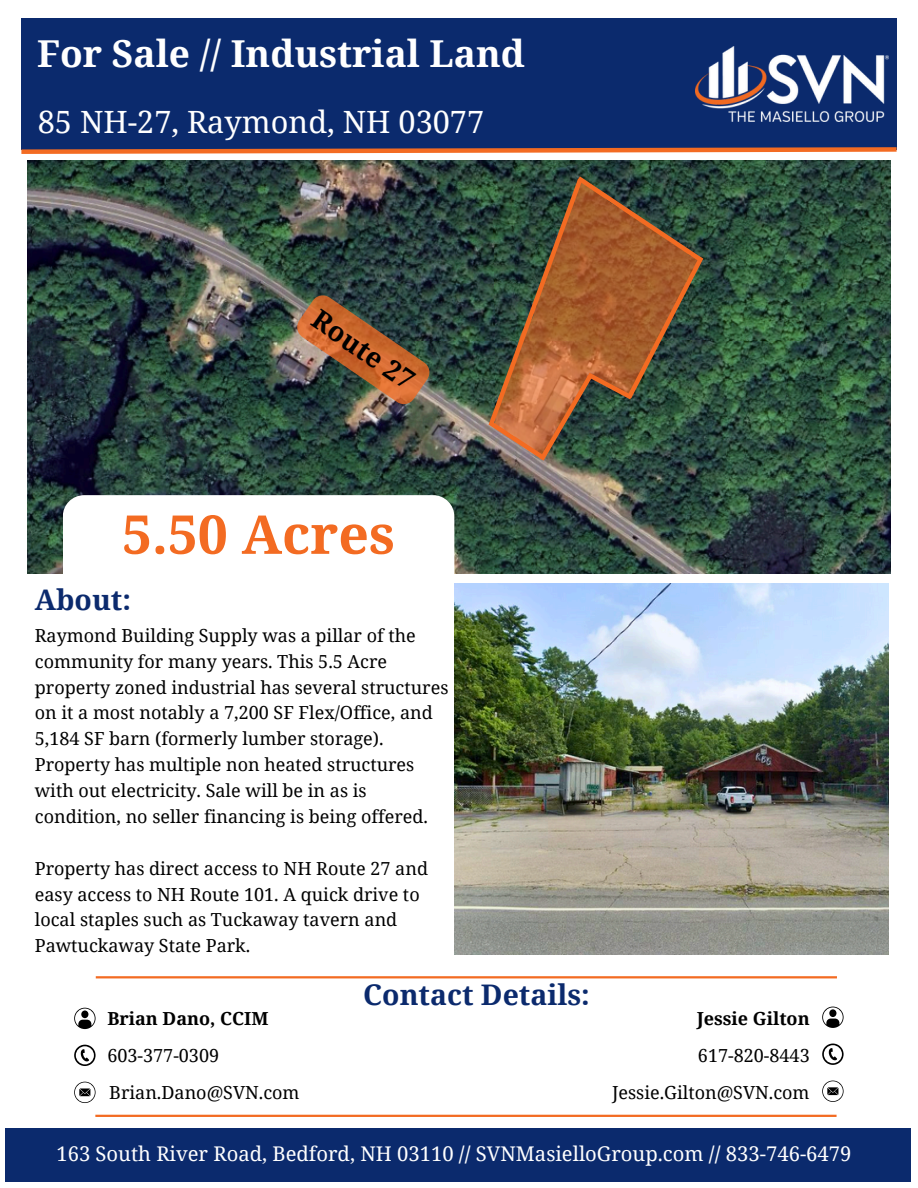
<style>
.page{position:relative;width:918px;height:1188px;background:#fff}
.page>*{position:absolute;margin:0;border:0;box-sizing:border-box;transform-origin:0 0}
.t1{font:700 53.55px "Noto Serif";color:#f36b22}
.t2{font:700 37.05px "Noto Serif";color:#fff}
.t3{font:30.75px "Noto Serif";color:#fff}
.t4{font:700 28.35px "Noto Serif";color:#0b2a6d}
.t5{font:700 27px "Noto Serif";color:#000}
.t6{font:20.25px "Noto Serif";color:#fff}
.t7{font:18px/25.8px "Noto Serif";color:#000}
.t8{font:700 18px "Noto Serif";color:#000}
.s1{font-weight:700}
</style>
<div class="page">
<img style="left:28px;top:161px;width:863px;height:413px">
<div style="left:63px;top:495px;width:391px;height:97px;background:#fff;border-radius:21px"></div>
<div style="left:21px;top:18px;width:876px;height:131px;background:#0b2a6d"></div>
<svg style="left:21px;top:147px;width:876px;height:7px"></svg>
<img style="left:696px;top:46px;width:192px;height:76px">
<div style="left:5px;top:1129px;width:906px;height:53px;background:#0b2a6d"></div>
<hr style="left:96px;top:976px;width:741px;height:2px;background:#f36b22">
<svg style="left:74px;top:1008px;width:22px;height:21px"></svg>
<svg style="left:74px;top:1045px;width:22px;height:21px"></svg>
<svg style="left:74px;top:1082px;width:22px;height:21px"></svg>
<hr style="left:95px;top:1115px;width:742px;height:2px;background:#f36b22">
<svg style="left:822px;top:1007px;width:22px;height:21px"></svg>
<svg style="left:822px;top:1044px;width:22px;height:21px"></svg>
<svg style="left:822px;top:1081px;width:22px;height:21px"></svg>
<svg style="left:483px;top:172px;width:225px;height:294px;background:#425141"></svg>
<svg style="left:494px;top:182px;width:205px;height:243px;background:#775735"></svg>
<img style="left:293px;top:291px;width:141px;height:118px">
<img style="left:454px;top:583px;width:435px;height:371px">
<p class="t2" style="left:37px;top:27px;width:489px">For Sale // Industrial Land</p>
<h5 class="t3" style="left:38px;top:101px;width:448px">85 NH-27, Raymond, NH 03077</h5>
<p class="t5" style="left:325px;top:301px;width:119px;rotate:34deg">Route 27</p>
<h4 class="t1" style="left:122px;top:497px;width:274px">5.50 Acres</h4>
<h1 class="t4" style="left:35px;top:579px;width:98px">About:</h1>
<h3 class="t7" style="left:35px;top:622px;width:415px">Raymond Building Supply was a pillar of the community for many years. This 5.5 Acre property zoned industrial has several structures on it a most notably a 7,200 SF Flex/Office, and 5,184 SF barn (formerly lumber storage).<br>Property has multiple non heated structures with out electricity. Sale will be in as is condition, no seller financing is being offered.</h3>
<p class="t7" style="left:35px;top:855px;width:395px">Property has direct access to NH Route 27 and easy access to NH Route 101. A quick drive to local staples such as Tuckaway tavern and Pawtuckaway State Park.</p>
<h3 class="t8" style="left:107px;top:1006px;width:163px">Brian Dano, CCIM</h3>
<p class="t7" style="left:107px;top:1042px;width:113px">603-377-0309</p>
<p class="t7" style="left:109px;top:1080px;width:192px">Brian.Dano@SVN.com</p>
<p class="t4" style="left:363px;top:975px;width:228px">Contact Details:</p>
<p class="t8" style="left:697px;top:1006px;width:114px">Jessie Gilton</p>
<p class="t7" style="left:698px;top:1042px;width:113px">617-820-8443</p>
<p class="t7" style="left:612px;top:1079px;width:199px">Jessie.Gilton@SVN.com</p>
<p class="t6" style="left:56px;top:1140px;width:797px">163 South River Road, Bedford, NH 03110 <span class="s1">//</span> SVNMasielloGroup.com <span class="s1">//</span> 833-746-6479</p>
</div>
